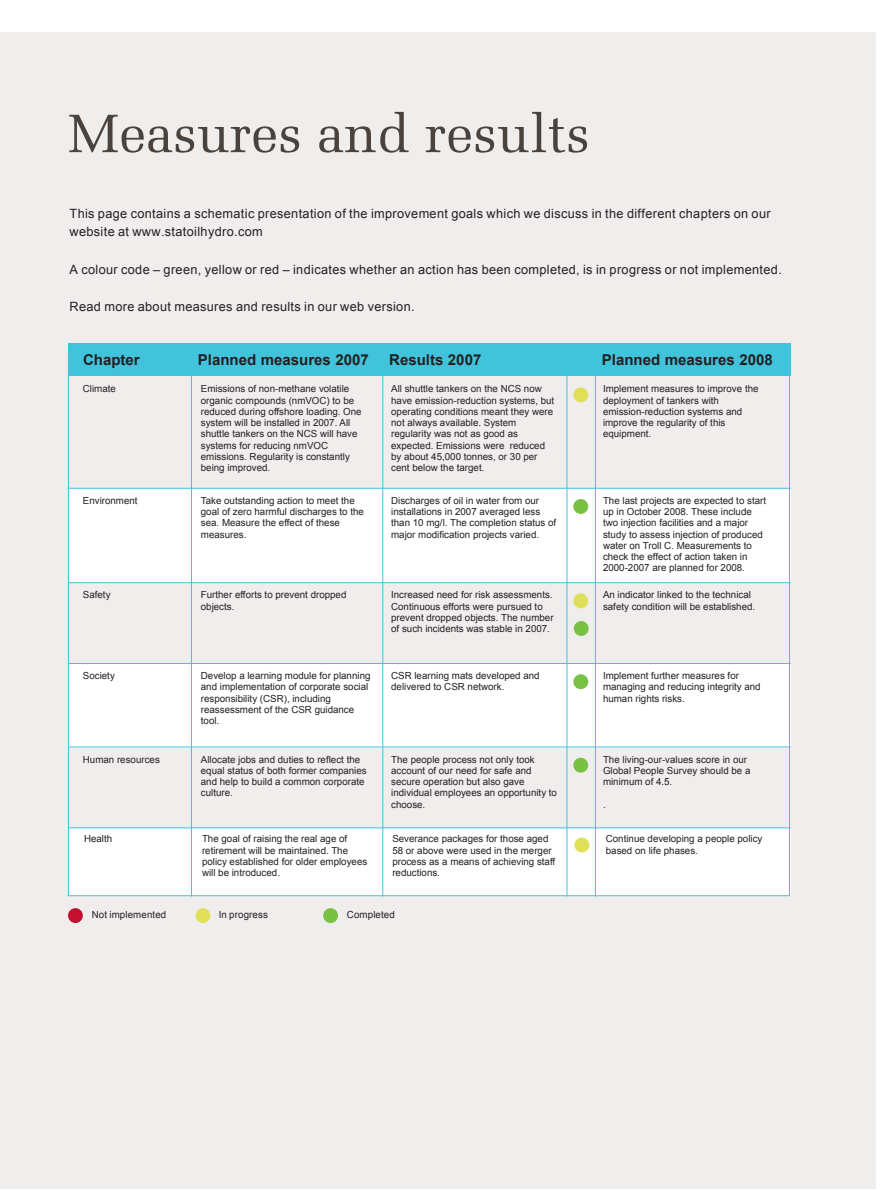
<style>
.page{position:relative;width:893px;height:1191px;background:#fff}
.page>*{position:absolute;margin:0;border:0;box-sizing:border-box;transform-origin:0 0}
.t1{font:54px "Melior LT Std";color:#4a423c}
.t2{font:700 15px "Arial";color:#231f20}
.t3{font:12.75px/18.8px "Arial";letter-spacing:.025em;color:#231f20}
.t4{font:9.75px/11.2px "Arial";color:#231f20}
</style>
<div class="page">
<div style="left:0;top:32px;width:876px;height:1157px;background:#efeeed"></div>
<div style="left:68px;top:344px;width:723px;height:32px;background:#42c3dc"></div>
<div style="left:68px;top:488px;width:723px;height:94px;background:#fff"></div>
<div style="left:68px;top:663px;width:723px;height:84px;background:#fff"></div>
<div style="left:68px;top:828px;width:723px;height:67px;background:#fff"></div>
<hr style="left:595px;top:370px;width:1px;height:526px;background:#42c3dc">
<hr style="left:191px;top:371px;width:1px;height:525px;background:#42c3dc">
<hr style="left:382px;top:348px;width:1px;height:548px;background:#42c3dc">
<div style="left:573px;top:499px;width:15px;height:15px;background:#79c142;border-radius:50%"></div>
<div style="left:573px;top:593px;width:15px;height:15px;background:#dfe057;border-radius:50%"></div>
<div style="left:573px;top:674px;width:15px;height:15px;background:#79c142;border-radius:50%"></div>
<div style="left:573px;top:757px;width:15px;height:15px;background:#79c142;border-radius:50%"></div>
<div style="left:573px;top:387px;width:15px;height:15px;background:#dfe057;border-radius:50%"></div>
<div style="left:574px;top:837px;width:15px;height:15px;background:#dfe057;border-radius:50%"></div>
<div style="left:68px;top:908px;width:15px;height:15px;background:#c3102f;border-radius:50%"></div>
<div style="left:196px;top:908px;width:14px;height:15px;background:#dfe057;border-radius:50%"></div>
<div style="left:323px;top:908px;width:15px;height:15px;background:#79c142;border-radius:50%"></div>
<hr style="left:68px;top:488px;width:723px;height:1px;background:#42c3dc">
<hr style="left:68px;top:582px;width:723px;height:1px;background:#42c3dc">
<hr style="left:68px;top:663px;width:723px;height:1px;background:#42c3dc">
<hr style="left:68px;top:746px;width:723px;height:1px;background:#42c3dc">
<hr style="left:68px;top:827px;width:723px;height:1px;background:#42c3dc">
<hr style="left:567px;top:371px;width:1px;height:525px;background:#42c3dc">
<div style="left:574px;top:621px;width:15px;height:15px;background:#79c142;border-radius:50%"></div>
<h1 class="t1" style="left:68px;top:112px;width:523px">Measures and results</h1>
<h3 class="t3" style="left:70px;top:204px;width:703px">This page contains a schematic presentation of the improvement goals which we discuss in the different chapters on our website at www.statoilhydro.com</h3>
<h3 class="t3" style="left:70px;top:260px;width:714px">A colour code – green, yellow or red – indicates whether an action has been completed, is in progress or not implemented.</h3>
<h3 class="t3" style="left:70px;top:297px;width:347px">Read more about measures and results in our web version.</h3>
<h2 class="t2" style="left:83px;top:351px;width:58px">Chapter</h2>
<h2 class="t2" style="left:198px;top:351px;width:172px">Planned measures 2007</h2>
<h2 class="t2" style="left:389px;top:351px;width:94px">Results 2007</h2>
<h2 class="t2" style="left:602px;top:351px;width:172px">Planned measures 2008</h2>
<p class="t4" style="left:83px;top:383px;width:35px">Climate</p>
<p class="t4" style="left:201px;top:383px;width:162px">Emissions of non-methane volatile organic compounds (nmVOC) to be reduced during offshore loading. One system will be installed in 2007. All shuttle tankers on the NCS will have systems for reducing nmVOC emissions. Regularity is constantly being improved.</p>
<p class="t4" style="left:391px;top:383px;width:165px">All shuttle tankers on the NCS now have emission-reduction systems, but operating conditions meant they were not always available. System regularity was not as good as expected. Emissions were reduced by about 45,000 tonnes, or 30 per cent below the target.</p>
<p class="t4" style="left:603px;top:383px;width:157px">Implement measures to improve the deployment of tankers with emission-reduction systems and improve the regularity of this equipment.</p>
<p class="t4" style="left:83px;top:495px;width:56px">Environment</p>
<p class="t4" style="left:201px;top:495px;width:165px">Take outstanding action to meet the goal of zero harmful discharges to the sea. Measure the effect of these measures.</p>
<p class="t4" style="left:391px;top:495px;width:167px">Discharges of oil in water from our installations in 2007 averaged less than 10 mg/l. The completion status of major modification projects varied.</p>
<p class="t4" style="left:603px;top:495px;width:165px">The last projects are expected to start up in October 2008. These include two injection facilities and a major study to assess injection of produced water on Troll C. Measurements to check the effect of action taken in 2000-2007 are planned for 2008.</p>
<p class="t4" style="left:83px;top:589px;width:29px">Safety</p>
<p class="t4" style="left:201px;top:589px;width:147px">Further efforts to prevent dropped objects.</p>
<p class="t4" style="left:391px;top:589px;width:164px">Increased need for risk assessments.<br>Continuous efforts were pursued to prevent dropped objects. The number of such incidents was stable in 2007.</p>
<p class="t4" style="left:603px;top:589px;width:154px">An indicator linked to the technical safety condition will be established.</p>
<p class="t4" style="left:83px;top:670px;width:33px">Society</p>
<p class="t4" style="left:201px;top:670px;width:171px">Develop a learning module for planning and implementation of corporate social responsibility (CSR), including reassessment of the CSR guidance tool.</p>
<p class="t4" style="left:391px;top:670px;width:150px">CSR learning mats developed and delivered to CSR network.</p>
<p class="t4" style="left:603px;top:670px;width:159px">Implement further measures for managing and reducing integrity and human rights risks.</p>
<p class="t4" style="left:83px;top:753px;width:78px">Human resources</p>
<p class="t4" style="left:201px;top:753px;width:167px">Allocate jobs and duties to reflect the equal status of both former companies and help to build a common corporate culture.</p>
<p class="t4" style="left:391px;top:753px;width:167px">The people process not only took account of our need for safe and secure operation but also gave individual employees an opportunity to choose.</p>
<p class="t4" style="left:603px;top:753px;width:149px">The living-our-values score in our<br>Global People Survey should be a minimum of 4.5.</p>
<p class="t4" style="left:603px;top:798px;width:4px">.</p>
<p class="t4" style="left:84px;top:833px;width:30px">Health</p>
<p class="t4" style="left:202px;top:833px;width:167px">The goal of raising the real age of retirement will be maintained. The policy established for older employees will be introduced.</p>
<p class="t4" style="left:392px;top:833px;width:164px">Severance packages for those aged<br>58 or above were used in the merger process as a means of achieving staff reductions.</p>
<p class="t4" style="left:606px;top:833px;width:158px">Continue developing a people policy based on life phases.</p>
<p class="t4" style="left:92px;top:908px;width:76px">Not implemented</p>
<p class="t4" style="left:219px;top:908px;width:51px">In progress</p>
<p class="t4" style="left:347px;top:908px;width:50px">Completed</p>
</div>
